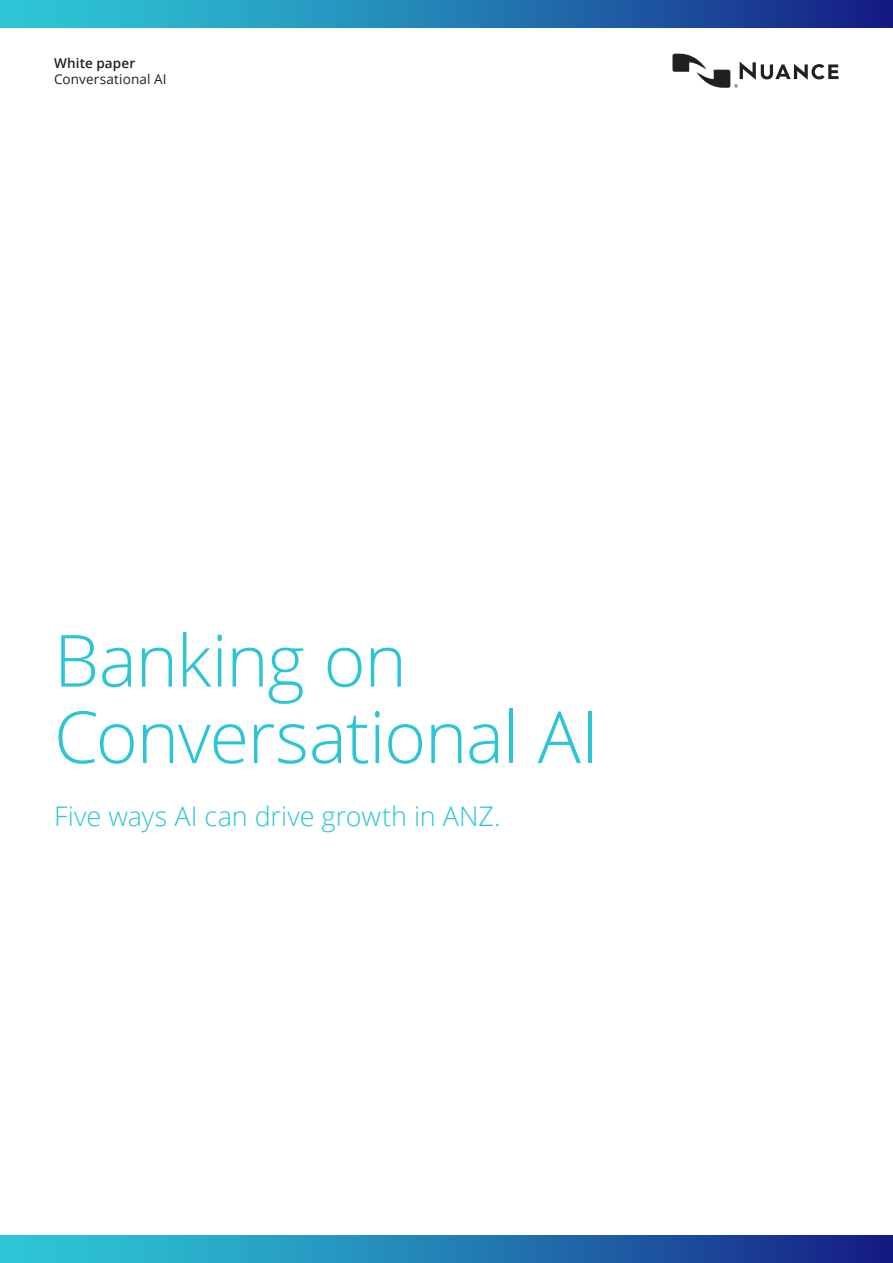
<style>
.page{position:relative;width:893px;height:1263px;background:#fff}
.page>*{position:absolute;margin:0;border:0;box-sizing:border-box;transform-origin:0 0}
.t1{font:300 72px/76.5px "Open Sans";letter-spacing:-.02em;color:#2cc5d5}
.t2{font:300 27px "Open Sans";color:#2cc5d5}
.t3{font:13.5px "Open Sans";letter-spacing:.01em;color:#241f1f}
.t4{font:600 13.5px "Open Sans";letter-spacing:.01em;color:#241f1f}
</style>
<div class="page">
<div style="left:0;top:1236px;width:893px;height:27px;background:linear-gradient(to right,#2fd4dd,#162287)"></div>
<svg style="left:672px;top:54px;width:167px;height:34px"></svg>
<div style="left:0;top:0;width:893px;height:27px;background:linear-gradient(to right,#2fd4dd,#162287)"></div>
<p class="t4" style="left:54px;top:54px;width:83px">White paper</p>
<p class="t3" style="left:54px;top:70px;width:114px">Conversational AI</p>
<h1 class="t1" style="left:54px;top:620px;width:546px">Banking on<br>Conversational AI</h1>
<p class="t2" style="left:54px;top:797px;width:448px">Five ways AI can drive growth in ANZ.</p>
</div>
